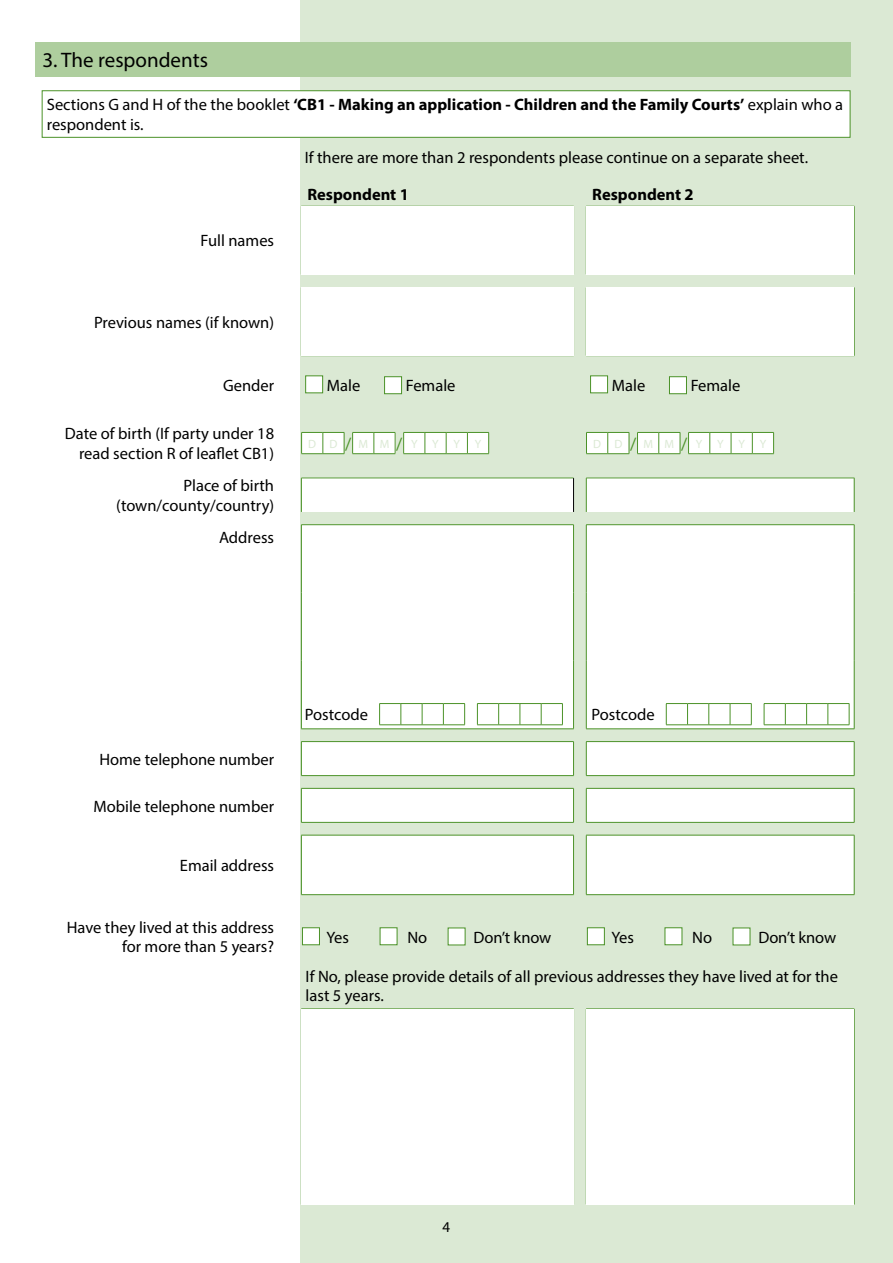
<style>
.page{position:relative;width:893px;height:1263px;background:#fff}
.page>*{position:absolute;margin:0;border:0;box-sizing:border-box;transform-origin:0 0}
.t1{font:21px "Myriad Pro";color:#000}
.t2{font:16.5px/19.8px "Myriad Pro";color:#000;text-align:right}
.t3{font:700 16.5px "Myriad Pro";color:#000}
.t4{font:15px "Myriad Pro";color:#000}
.t5{font:12px "Myriad Pro";color:#dbe9d4}
.s1{font-weight:700}
.s2{font-size:18px;color:#4b9228}
</style>
<div class="page">
<div style="left:300px;top:0;width:593px;height:1263px;background:#dbe9d4"></div>
<div style="left:42px;top:91px;width:808px;height:46px;background:#fff"></div>
<div style="left:733px;top:928px;width:17px;height:17px;background:#fff"></div>
<div style="left:665px;top:927px;width:17px;height:18px;background:#fff;border:1px solid #4b9228"></div>
<div style="left:587px;top:927px;width:18px;height:18px;background:#fff;border:1px solid #4b9228"></div>
<div style="left:448px;top:928px;width:17px;height:17px;background:#fff"></div>
<div style="left:380px;top:927px;width:17px;height:18px;background:#fff;border:1px solid #4b9228"></div>
<div style="left:302px;top:927px;width:18px;height:18px;background:#fff;border:1px solid #4b9228"></div>
<div style="left:669px;top:376px;width:18px;height:18px;background:#fff;border:1px solid #4b9228"></div>
<div style="left:590px;top:376px;width:18px;height:17px;background:#fff;border:1px solid #4b9228"></div>
<div style="left:384px;top:376px;width:18px;height:18px;background:#fff;border:1px solid #4b9228"></div>
<div style="left:305px;top:376px;width:18px;height:17px;background:#fff;border:1px solid #4b9228"></div>
<hr style="left:586px;top:1204px;width:268px;height:1px;background:#4b9228">
<hr style="left:854px;top:1009px;width:1px;height:195px;background:#4b9228">
<hr style="left:854px;top:288px;width:1px;height:67px;background:#4b9228">
<hr style="left:301px;top:1204px;width:273px;height:1px;background:#4b9228">
<hr style="left:586px;top:274px;width:268px;height:1px;background:#4b9228">
<hr style="left:586px;top:287px;width:268px;height:1px;background:#4b9228">
<hr style="left:301px;top:287px;width:273px;height:1px;background:#4b9228">
<hr style="left:301px;top:274px;width:273px;height:1px;background:#4b9228">
<hr style="left:854px;top:206px;width:1px;height:68px;background:#4b9228">
<div style="left:35px;top:43px;width:815px;height:34px;background:#aece9e"></div>
<div style="left:301px;top:206px;width:273px;height:68px;background:#fff"></div>
<div style="left:586px;top:206px;width:268px;height:68px;background:#fff"></div>
<div style="left:301px;top:288px;width:273px;height:68px;background:#fff"></div>
<div style="left:586px;top:288px;width:268px;height:68px;background:#fff"></div>
<div style="left:301px;top:1009px;width:273px;height:195px;background:#fff"></div>
<div style="left:586px;top:1009px;width:268px;height:195px;background:#fff"></div>
<div style="left:42px;top:90px;width:808px;height:48px;border:1px solid #4b9228"></div>
<div style="left:301px;top:478px;width:273px;height:34px;background:#fff"></div>
<div style="left:586px;top:478px;width:268px;height:34px;background:#fff"></div>
<div style="left:301px;top:525px;width:273px;height:68px;background:#fff"></div>
<div style="left:586px;top:525px;width:268px;height:68px;background:#fff"></div>
<div style="left:301px;top:593px;width:273px;height:68px;background:#fff"></div>
<div style="left:586px;top:593px;width:268px;height:68px;background:#fff"></div>
<div style="left:301px;top:661px;width:273px;height:68px;background:#fff"></div>
<div style="left:586px;top:661px;width:268px;height:68px;background:#fff"></div>
<div style="left:301px;top:741px;width:273px;height:35px;background:#fff"></div>
<div style="left:586px;top:741px;width:268px;height:35px;background:#fff"></div>
<div style="left:301px;top:788px;width:273px;height:34px;background:#fff"></div>
<div style="left:586px;top:788px;width:268px;height:34px;background:#fff"></div>
<div style="left:301px;top:835px;width:273px;height:60px;background:#fff"></div>
<div style="left:586px;top:835px;width:268px;height:60px;background:#fff"></div>
<hr style="left:301px;top:741px;width:273px;height:1px;background:#4b9228">
<hr style="left:301px;top:742px;width:1px;height:33px;background:#4b9228">
<hr style="left:573px;top:742px;width:1px;height:33px;background:#4b9228">
<hr style="left:301px;top:775px;width:273px;height:1px;background:#4b9228">
<hr style="left:301px;top:788px;width:273px;height:1px;background:#4b9228">
<hr style="left:301px;top:788px;width:1px;height:34px;background:#4b9228">
<hr style="left:573px;top:788px;width:1px;height:34px;background:#4b9228">
<hr style="left:301px;top:822px;width:273px;height:1px;background:#4b9228">
<hr style="left:301px;top:478px;width:273px;height:1px;background:#4b9228">
<hr style="left:301px;top:478px;width:1px;height:34px;background:#4b9228">
<hr style="left:573px;top:478px;width:1px;height:34px;background:#000">
<hr style="left:301px;top:835px;width:273px;height:1px;background:#4b9228">
<hr style="left:301px;top:835px;width:1px;height:59px;background:#4b9228">
<hr style="left:573px;top:835px;width:1px;height:59px;background:#4b9228">
<hr style="left:301px;top:894px;width:273px;height:1px;background:#4b9228">
<hr style="left:586px;top:524px;width:268px;height:1px;background:#4b9228">
<hr style="left:586px;top:525px;width:1px;height:68px;background:#4b9228">
<hr style="left:854px;top:525px;width:1px;height:68px;background:#4b9228">
<hr style="left:586px;top:593px;width:1px;height:68px;background:#4b9228">
<hr style="left:854px;top:593px;width:1px;height:68px;background:#4b9228">
<hr style="left:586px;top:661px;width:1px;height:68px;background:#4b9228">
<hr style="left:854px;top:661px;width:1px;height:68px;background:#4b9228">
<hr style="left:586px;top:728px;width:268px;height:1px;background:#4b9228">
<hr style="left:301px;top:524px;width:273px;height:1px;background:#4b9228">
<hr style="left:301px;top:525px;width:1px;height:68px;background:#4b9228">
<hr style="left:573px;top:525px;width:1px;height:68px;background:#4b9228">
<hr style="left:301px;top:593px;width:1px;height:68px;background:#4b9228">
<hr style="left:573px;top:593px;width:1px;height:68px;background:#4b9228">
<hr style="left:301px;top:661px;width:1px;height:68px;background:#4b9228">
<hr style="left:573px;top:661px;width:1px;height:68px;background:#4b9228">
<hr style="left:301px;top:728px;width:273px;height:1px;background:#4b9228">
<hr style="left:586px;top:741px;width:268px;height:1px;background:#4b9228">
<hr style="left:586px;top:742px;width:1px;height:33px;background:#4b9228">
<hr style="left:854px;top:742px;width:1px;height:33px;background:#4b9228">
<hr style="left:586px;top:775px;width:268px;height:1px;background:#4b9228">
<hr style="left:586px;top:788px;width:268px;height:1px;background:#4b9228">
<hr style="left:586px;top:788px;width:1px;height:34px;background:#4b9228">
<hr style="left:854px;top:788px;width:1px;height:34px;background:#4b9228">
<hr style="left:586px;top:822px;width:268px;height:1px;background:#4b9228">
<hr style="left:586px;top:835px;width:268px;height:1px;background:#4b9228">
<hr style="left:586px;top:835px;width:1px;height:59px;background:#4b9228">
<hr style="left:854px;top:835px;width:1px;height:59px;background:#4b9228">
<hr style="left:586px;top:894px;width:268px;height:1px;background:#4b9228">
<hr style="left:586px;top:478px;width:268px;height:1px;background:#4b9228">
<hr style="left:586px;top:478px;width:1px;height:34px;background:#4b9228">
<hr style="left:854px;top:478px;width:1px;height:34px;background:#4b9228">
<svg style="left:301px;top:432px;width:44px;height:22px"></svg>
<svg style="left:352px;top:432px;width:44px;height:22px"></svg>
<svg style="left:403px;top:432px;width:86px;height:22px;background:#e7f0e2"></svg>
<svg style="left:586px;top:432px;width:44px;height:22px"></svg>
<svg style="left:637px;top:432px;width:44px;height:22px"></svg>
<svg style="left:688px;top:432px;width:86px;height:22px;background:#e7f0e2"></svg>
<svg style="left:379px;top:703px;width:86px;height:22px"></svg>
<svg style="left:477px;top:703px;width:86px;height:22px"></svg>
<svg style="left:666px;top:703px;width:86px;height:22px"></svg>
<svg style="left:764px;top:703px;width:86px;height:22px"></svg>
<h1 class="t1" style="left:43px;top:47px;width:167px">3. The respondents</h1>
<p class="t2" style="left:47px;top:94px;width:798px;text-align:left">Sections G and H of the the booklet <span class="s1">‘CB1 - Making an application - Children and the Family Courts’</span> explain who a respondent is.</p>
<p class="t2" style="left:305px;top:148px;width:505px">If there are more than 2 respondents please continue on a separate sheet.</p>
<p class="t3" style="left:307px;top:183px;width:103px">Respondent 1</p>
<p class="t3" style="left:592px;top:183px;width:103px">Respondent 2</p>
<p class="t2" style="left:201px;top:231px;width:75px">Full names</p>
<p class="t2" style="left:94px;top:312px;width:182px">Previous names (if known)</p>
<p class="t2" style="left:223px;top:376px;width:53px">Gender</p>
<p class="t2" style="left:327px;top:376px;width:35px">Male</p>
<p class="t2" style="left:406px;top:376px;width:51px">Female</p>
<p class="t2" style="left:612px;top:376px;width:35px">Male</p>
<p class="t2" style="left:691px;top:376px;width:51px">Female</p>
<p class="t2" style="left:65px;top:424px;width:211px">Date of birth (If party under 18 read section R of leafet CB1)</p>
<p class="t2" style="left:116px;top:475px;width:159px">Place of birth (town/county/country)</p>
<p class="t2" style="left:219px;top:527px;width:57px">Address</p>
<p class="t5" style="left:308px;top:436px;width:175px">D D <span class="s2">/</span> M M <span class="s2">/</span> Y Y Y Y</p>
<p class="t5" style="left:593px;top:436px;width:175px">D D <span class="s2">/</span> M M <span class="s2">/</span> Y Y Y Y</p>
<p class="t2" style="left:99px;top:749px;width:176px">Home telephone number</p>
<p class="t2" style="left:93px;top:796px;width:182px">Mobile telephone number</p>
<p class="t2" style="left:180px;top:855px;width:96px">Email address</p>
<p class="t2" style="left:305px;top:705px;width:65px">Postcode</p>
<p class="t2" style="left:591px;top:705px;width:65px">Postcode</p>
<p class="t2" style="left:67px;top:917px;width:209px">Have they lived at this address for more than 5 years?</p>
<p class="t2" style="left:327px;top:927px;width:24px">Yes</p>
<p class="t2" style="left:407px;top:927px;width:21px">No</p>
<p class="t2" style="left:474px;top:927px;width:79px">Don’t know</p>
<p class="t2" style="left:611px;top:927px;width:24px">Yes</p>
<p class="t2" style="left:692px;top:927px;width:21px">No</p>
<p class="t2" style="left:758px;top:927px;width:79px">Don’t know</p>
<p class="t2" style="left:306px;top:966px;width:534px;text-align:left">If No, please provide details of all previous addresses they have lived at for the last 5 years.</p>
<p class="t4" style="left:443px;top:1217px;width:9px">4</p>
</div>
